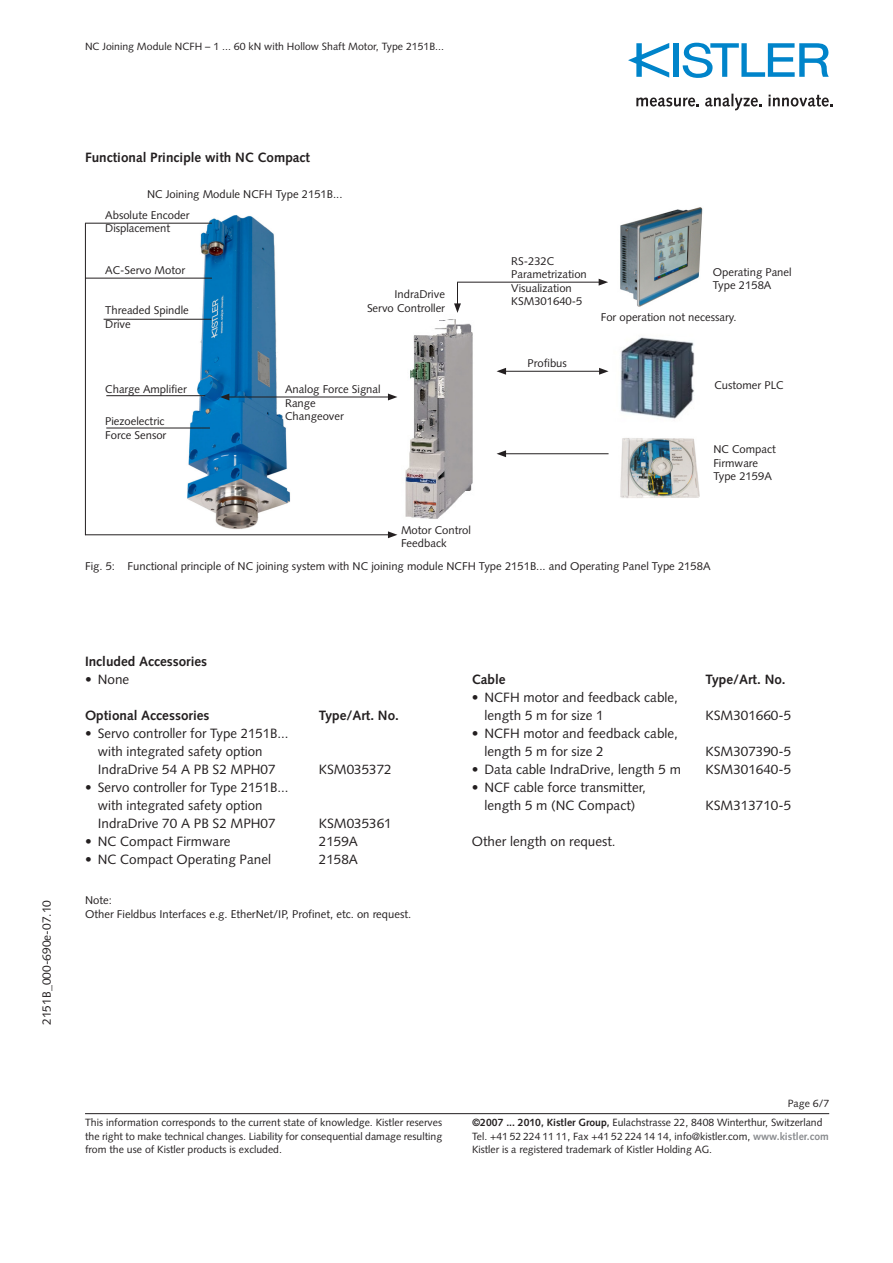
<style>
.page{position:relative;width:893px;height:1263px;background:#fff}
.page>*{position:absolute;margin:0;border:0;box-sizing:border-box;transform-origin:0 0}
.t1{font:13.5px/18px "Syntax LT Std";color:#231f20}
.t2{font:700 13.5px "Syntax LT Std";color:#231f20}
.t3{font:12px "Syntax LT Std";color:#231f20}
.t4{font:11.25px/13.5px "Syntax LT Std";color:#231f20}
.t5{font:10.5px/13.5px "Syntax LT Std";color:#231f20;text-align:justify}
.s1{font-weight:700}
.s2{font-weight:700;color:#8a8c8f}
</style>
<div class="page">
<hr style="left:85px;top:1113px;width:744px;height:1px;background:#231f20">
<div style="left:673px;top:43px;width:6px;height:34px;background:#0084ca"></div>
<svg style="left:683px;top:43px;width:146px;height:35px"></svg>
<svg style="left:628px;top:43px;width:41px;height:35px"></svg>
<svg style="left:636px;top:98px;width:63px;height:9px"></svg>
<svg style="left:705px;top:94px;width:57px;height:16px"></svg>
<svg style="left:768px;top:95px;width:65px;height:12px"></svg>
<img style="left:595px;top:207px;width:108px;height:100px">
<img style="left:178px;top:215px;width:122px;height:314px">
<hr style="left:85px;top:534px;width:305px;height:1px;background:#231f20">
<svg style="left:388px;top:531px;width:9px;height:7px"></svg>
<hr style="left:85px;top:278px;width:127px;height:1px;background:#231f20">
<hr style="left:104px;top:319px;width:107px;height:1px;background:#231f20">
<hr style="left:227px;top:397px;width:163px;height:1px;background:#231f20">
<svg style="left:220px;top:393px;width:9px;height:7px"></svg>
<svg style="left:388px;top:393px;width:9px;height:7px"></svg>
<hr style="left:85px;top:223px;width:1px;height:312px;background:#231f20">
<hr style="left:106px;top:428px;width:104px;height:1px;background:#231f20">
<hr style="left:106px;top:395px;width:99px;height:1px;background:#231f20">
<hr style="left:504px;top:371px;width:97px;height:1px;background:#231f20">
<svg style="left:497px;top:368px;width:9px;height:7px"></svg>
<svg style="left:599px;top:368px;width:10px;height:7px"></svg>
<hr style="left:85px;top:223px;width:127px;height:1px;background:#231f20">
<hr style="left:457px;top:282px;width:144px;height:1px;background:#231f20">
<svg style="left:599px;top:279px;width:9px;height:7px"></svg>
<img style="left:620px;top:337px;width:75px;height:82px">
<img style="left:620px;top:438px;width:80px;height:60px">
<hr style="left:504px;top:453px;width:105px;height:1px;background:#231f20">
<svg style="left:497px;top:450px;width:9px;height:7px"></svg>
<svg style="left:454px;top:282px;width:7px;height:31px"></svg>
<img style="left:405px;top:319px;width:68px;height:200px">
<p class="t5" style="left:85px;top:40px;width:360px">NC Joining Module NCFH – 1 ... 60 kN with Hollow Shaft Motor, Type 2151B...</p>
<p class="t2" style="left:85px;top:150px;width:227px">Functional Principle with NC Compact</p>
<p class="t4" style="left:147px;top:187px;width:197px">NC Joining Module NCFH Type 2151B...</p>
<p class="t4" style="left:105px;top:208px;width:86px">Absolute Encoder<br>Displacement</p>
<p class="t4" style="left:105px;top:263px;width:82px">AC-Servo Motor</p>
<p class="t4" style="left:105px;top:304px;width:85px">Threaded Spindle<br>Drive</p>
<p class="t4" style="left:105px;top:382px;width:83px">Charge Amplifier</p>
<p class="t4" style="left:105px;top:415px;width:63px">Piezoelectric<br>Force Sensor</p>
<p class="t4" style="left:367px;top:288px;width:80px;text-align:right">IndraDrive<br>Servo Controller</p>
<p class="t4" style="left:285px;top:382px;width:97px">Analog Force Signal<br>Range<br>Changeover</p>
<p class="t4" style="left:401px;top:523px;width:71px">Motor Control<br>Feedback</p>
<p class="t4" style="left:511px;top:254px;width:77px">RS-232C<br>Parametrization<br>Visualization<br>KSM301640-5</p>
<p class="t4" style="left:528px;top:357px;width:41px">Profibus</p>
<p class="t4" style="left:713px;top:265px;width:80px">Operating Panel<br>Type 2158A</p>
<p class="t4" style="left:601px;top:310px;width:137px">For operation not necessary.</p>
<p class="t4" style="left:714px;top:378px;width:71px">Customer PLC</p>
<p class="t4" style="left:713px;top:443px;width:64px">NC Compact<br>Firmware<br>Type 2159A</p>
<p class="t4" style="left:85px;top:560px;width:627px">Fig. 5: Functional principle of NC joining system with NC joining module NCFH Type 2151B... and Operating Panel Type 2158A</p>
<p class="t3" style="left:39px;top:1025px;width:126px;rotate:-90deg">2151B_000-690e-07.10</p>
<p class="t2" style="left:85px;top:654px;width:124px">Included Accessories</p>
<p class="t1" style="left:85px;top:670px;width:46px">• None</p>
<p class="t2" style="left:85px;top:708px;width:126px">Optional Accessories</p>
<p class="t2" style="left:319px;top:708px;width:82px">Type/Art. No.</p>
<p class="t1" style="left:98px;top:724px;width:192px;text-indent:-13px">• Servo controller for Type 2151B... with integrated safety option<br>IndraDrive 54 A PB S2 MPH07</p>
<p class="t1" style="left:319px;top:760px;width:74px">KSM035372</p>
<p class="t1" style="left:98px;top:778px;width:192px;text-indent:-13px">• Servo controller for Type 2151B... with integrated safety option<br>IndraDrive 70 A PB S2 MPH07</p>
<p class="t1" style="left:319px;top:814px;width:74px">KSM035361</p>
<p class="t1" style="left:85px;top:832px;width:147px">• NC Compact Firmware</p>
<p class="t1" style="left:319px;top:832px;width:41px">2159A</p>
<p class="t1" style="left:85px;top:850px;width:188px">• NC Compact Operating Panel</p>
<p class="t1" style="left:319px;top:850px;width:41px">2158A</p>
<p class="t4" style="left:85px;top:893px;width:328px">Note:<br>Other Fieldbus Interfaces e.g. EtherNet/IP, Profinet, etc. on request.</p>
<p class="t2" style="left:472px;top:672px;width:35px">Cable</p>
<p class="t2" style="left:706px;top:672px;width:82px">Type/Art. No.</p>
<p class="t1" style="left:484px;top:688px;width:195px;text-indent:-13px">• NCFH motor and feedback cable, length 5 m for size 1</p>
<p class="t1" style="left:706px;top:706px;width:87px">KSM301660-5</p>
<p class="t1" style="left:484px;top:724px;width:195px;text-indent:-13px">• NCFH motor and feedback cable, length 5 m for size 2</p>
<p class="t1" style="left:706px;top:742px;width:87px">KSM307390-5</p>
<p class="t1" style="left:472px;top:760px;width:211px">• Data cable IndraDrive, length 5 m</p>
<p class="t1" style="left:706px;top:760px;width:87px">KSM301640-5</p>
<p class="t1" style="left:472px;top:778px;width:176px;text-align:center">• NCF cable force transmitter, length 5 m (NC Compact)</p>
<p class="t1" style="left:706px;top:796px;width:87px">KSM313710-5</p>
<p class="t1" style="left:472px;top:832px;width:145px">Other length on request.</p>
<p class="t5" style="left:788px;top:1097px;width:43px">Page 6/7</p>
<p class="t5" style="left:85px;top:1116px;width:359px">This information corresponds to the current state of knowledge. Kistler reserves the right to make technical changes. Liability for consequential damage resulting from the use of Kistler products is excluded.</p>
<p class="t5" style="left:472px;top:1116px;width:358px;text-align:left"><span class="s1">©2007 ... 2010, Kistler Group,</span> Eulachstrasse 22, 8408 Winterthur, Switzerland<br>Tel. +41 52 224 11 11, Fax +41 52 224 14 14, info@kistler.com, <span class="s2">www.kistler.com<br></span>Kistler is a registered trademark of Kistler Holding AG.</p>
</div>
